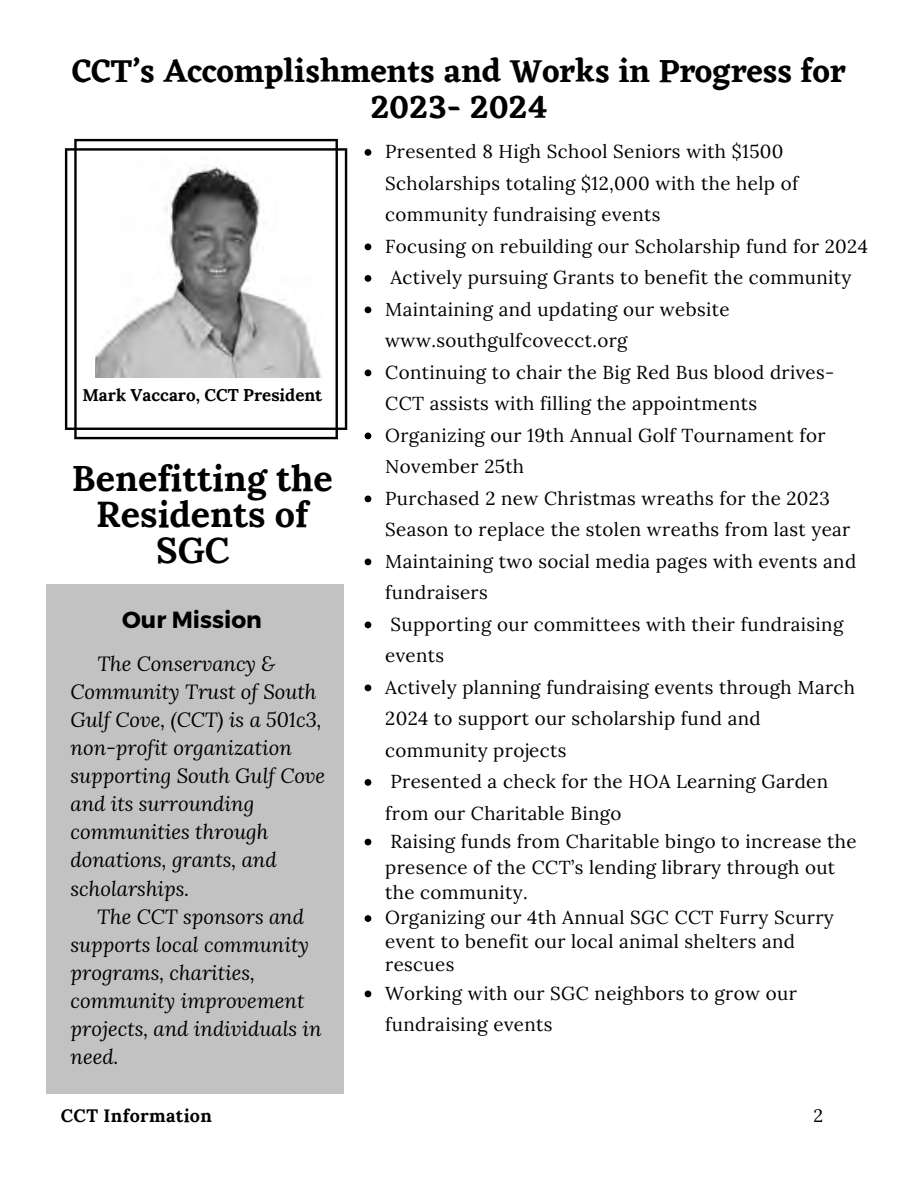
<style>
.page{position:relative;width:918px;height:1188px;background:#fff}
.page>*{position:absolute;margin:0;border:0;box-sizing:border-box;transform-origin:0 0}
.t1{font:700 36px/36px "Lora";color:#000;text-align:center}
.t2{font:600 33px/36px "Eczar";color:#000;text-align:center}
.t3{font:700 23.25px "Montserrat";color:#000}
.t4{font:italic 20.4px/28.2px "Lora";color:#000}
.t5{font:18.75px/31.5px "Lora";letter-spacing:.02em;color:#000}
.t6{font:700 18px "Lora";letter-spacing:.02em;color:#000}
.t7{font:18px "Lora";color:#000}
.t8{font:700 16.95px "Lora";color:#000}
</style>
<div class="page">
<div style="left:46px;top:584px;width:297px;height:509px;background:#c2c2c2"></div>
<svg style="left:65px;top:139px;width:282px;height:300px"></svg>
<svg style="left:365px;top:149px;width:6px;height:7px"></svg>
<svg style="left:365px;top:244px;width:6px;height:6px"></svg>
<svg style="left:365px;top:275px;width:6px;height:7px"></svg>
<svg style="left:365px;top:307px;width:6px;height:6px"></svg>
<svg style="left:365px;top:370px;width:6px;height:6px"></svg>
<svg style="left:365px;top:433px;width:6px;height:6px"></svg>
<svg style="left:365px;top:496px;width:6px;height:6px"></svg>
<svg style="left:365px;top:559px;width:6px;height:6px"></svg>
<svg style="left:365px;top:622px;width:6px;height:6px"></svg>
<svg style="left:365px;top:685px;width:6px;height:6px"></svg>
<svg style="left:365px;top:779px;width:6px;height:7px"></svg>
<svg style="left:365px;top:839px;width:6px;height:6px"></svg>
<svg style="left:365px;top:915px;width:6px;height:7px"></svg>
<svg style="left:365px;top:991px;width:6px;height:6px"></svg>
<h2 class="t2" style="left:72px;top:53px;width:775px">CCT’s Accomplishments and Works in Progress for<br>2023- 2024</h2>
<p class="t8" style="left:82px;top:384px;width:241px">Mark Vaccaro, CCT President</p>
<h1 class="t1" style="left:72px;top:460px;width:262px">Benefitting the<br>Residents of<br>SGC</h1>
<p class="t3" style="left:122px;top:605px;width:141px">Our Mission</p>
<p class="t4" style="left:71px;top:649px;width:256px;text-indent:27px">The Conservancy &amp;<br>Community Trust of South<br>Gulf Cove, (CCT) is a 501c3, non-profit organization supporting South Gulf Cove and its surrounding communities through donations, grants, and scholarships.</p>
<p class="t4" style="left:71px;top:902px;width:253px;text-indent:27px">The CCT sponsors and supports local community programs, charities, community improvement projects, and individuals in need.</p>
<p class="t5" style="left:385px;top:135px;width:484px">Presented 8 High School Seniors with $1500<br>Scholarships totaling $12,000 with the help of community fundraising events<br>Focusing on rebuilding our Scholarship fund for 2024<br>Actively pursuing Grants to benefit the community Maintaining and updating our website www.southgulfcovecct.org<br>Continuing to chair the Big Red Bus blood drives-CCT assists with filling the appointments<br>Organizing our 19th Annual Golf Tournament for November 25th<br>Purchased 2 new Christmas wreaths for the 2023<br>Season to replace the stolen wreaths from last year Maintaining two social media pages with events and fundraisers<br>Supporting our committees with their fundraising events<br>Actively planning fundraising events through March 2024 to support our scholarship fund and community projects<br>Presented a check for the HOA Learning Garden from our Charitable Bingo</p>
<p class="t5" style="left:385px;top:828px;width:473px;line-height:24.8px">Raising funds from Charitable bingo to increase the presence of the CCT’s lending library through out the community.<br>Organizing our 4th Annual SGC CCT Furry Scurry event to benefit our local animal shelters and rescues</p>
<p class="t5" style="left:385px;top:977px;width:413px">Working with our SGC neighbors to grow our fundraising events</p>
<p class="t6" style="left:61px;top:1104px;width:153px">CCT Information</p>
<p class="t7" style="left:813px;top:1104px;width:11px">2</p>
</div>
